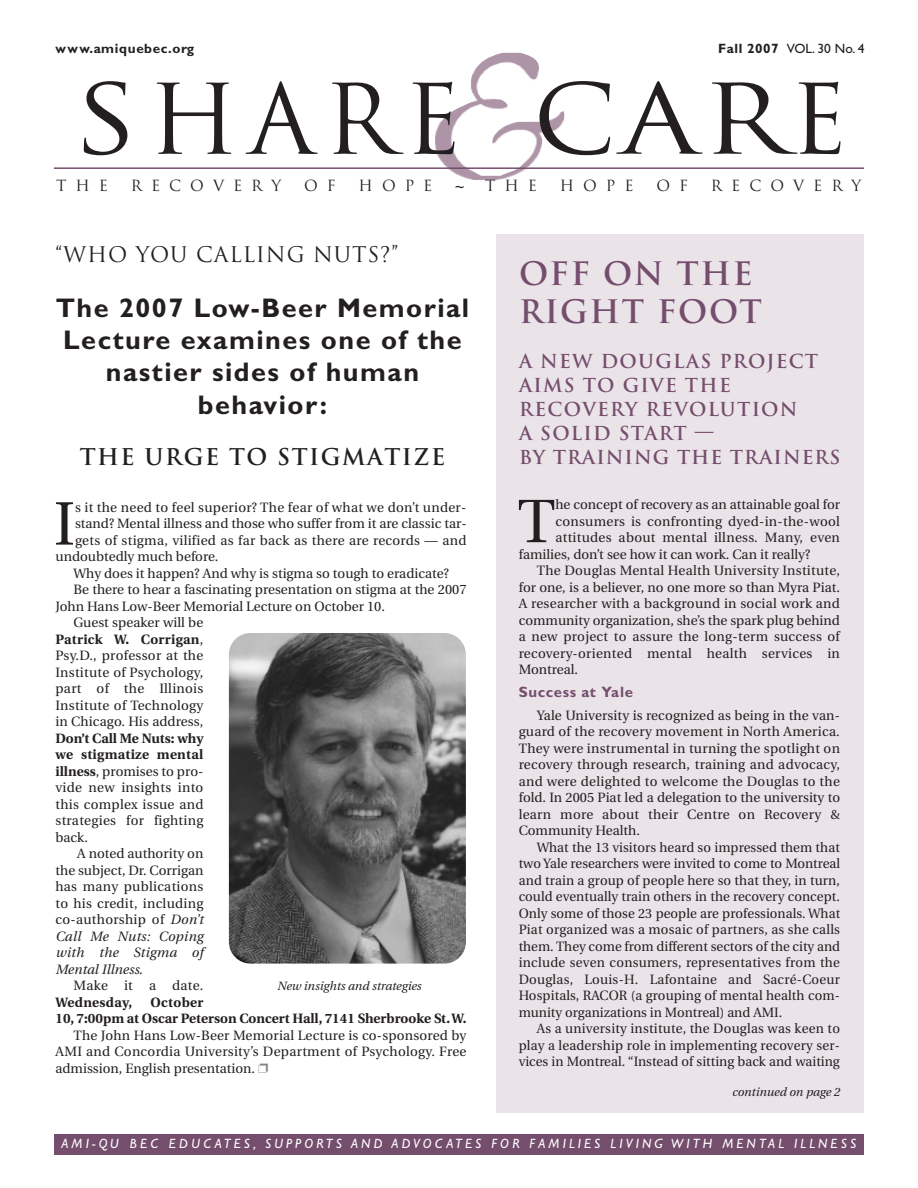
<style>
.page{position:relative;width:918px;height:1188px;background:#fff}
.page>*{position:absolute;margin:0;border:0;box-sizing:border-box;transform-origin:0 0}
.t1{font:94.5px "Trajan";letter-spacing:.095em;color:#231f20;scale:1.2 1}
.t2{font:94.5px "Trajan";letter-spacing:.095em;color:#231f20;scale:1.1 1}
.t3{font:61.2px "Utopia";color:#231f20}
.t4{font:700 31.5px/37.8px "Trajan";letter-spacing:.055em;color:#754d6d}
.t5{font:700 27px/32.4px "Gill Sans";letter-spacing:.055em;color:#231f20;text-align:center}
.t6{font:700 22.5px "Trajan";letter-spacing:.065em;color:#231f20}
.t7{font:21px "Trajan";letter-spacing:.04em;color:#231f20}
.t8{font:700 18.75px/24px "Trajan";letter-spacing:.065em;color:#754d6d}
.t9{font:15px "Trajan";letter-spacing:.6em;color:#231f20}
.t10{font:700 15px "Gill Sans";letter-spacing:.04em;color:#754d6d}
.t11{font:italic 15px "Gill Sans";color:#231f20}
.t12{font:13.5px/16.5px "Utopia";letter-spacing:.005em;color:#231f20;text-align:justify}
.t13{font:italic 13.5px "Gill Sans";letter-spacing:.235em;color:#fff}
.t14{font:700 13.5px/16.5px "Utopia";color:#231f20}
.t15{font:700 13.5px "Utopia";letter-spacing:.02em;color:#231f20}
.t16{font:13.5px "Gill Sans";color:#231f20}
.t17{font:700 13.5px "Gill Sans";letter-spacing:.055em;color:#231f20}
.t18{font:italic 12px "Utopia";color:#231f20}
.s1{font-weight:700}
.s2{font-weight:400}
.s3{font-style:italic}
.s4{color:#808285}
</style>
<div class="page">
<img style="left:435px;top:53px;width:130px;height:127px">
<div style="left:54px;top:1134px;width:810px;height:21px;background:#754d6d"></div>
<hr style="left:54px;top:167px;width:810px;height:2px;background:#754d6d">
<div style="left:497px;top:234px;width:367px;height:878px;background:#eae4e9"></div>
<img style="left:229px;top:633px;width:237px;height:331px">
<p class="t17" style="left:56px;top:43px;width:140px">www.amiquebec.org</p>
<p class="t16" style="left:718px;top:43px;width:148px"><span class="s1">Fall 2007</span> VOL. 30 No. 4</p>
<h1 class="t2" style="left:533px;top:66px;width:288px">CARE</h1>
<p class="t9" style="left:56px;top:177px;width:53px">THE</p>
<p class="t9" style="left:131px;top:177px;width:152px">RECOVERY</p>
<p class="t9" style="left:304px;top:177px;width:33px">O F</p>
<p class="t9" style="left:359px;top:177px;width:75px">HOPE</p>
<p class="t11" style="left:455px;top:180px;width:10px">~</p>
<p class="t9" style="left:485px;top:177px;width:53px">THE</p>
<p class="t9" style="left:560px;top:177px;width:75px">HOPE</p>
<p class="t9" style="left:657px;top:177px;width:33px">O F</p>
<p class="t9" style="left:711px;top:177px;width:152px">RECOVERY</p>
<h1 class="t1" style="left:73px;top:66px;width:326px">SHARE</h1>
<h3 class="t7" style="left:56px;top:242px;width:344px">“WHO YOU CALLING NUTS?”</h3>
<h3 class="t5" style="left:56px;top:294px;width:415px">The 2007 Low-Beer Memorial<br>Lecture examines one of the nastier sides of human behavior:</h3>
<h3 class="t6" style="left:80px;top:444px;width:367px">THE URGE TO STIGMATIZE</h3>
<h2 class="t3" style="left:54px;top:499px;width:23px">I</h2>
<p class="t12" style="left:75px;top:500px;width:393px">s it the need to feel superior? The fear of what we don’t under-</p>
<p class="t12" style="left:75px;top:516px;width:393px">stand? Mental illness and those who suffer from it are classic tar-</p>
<p class="t12" style="left:75px;top:533px;width:393px">gets of stigma, vilified as far back as there are records — and</p>
<p class="t12" style="left:55px;top:549px;width:164px">undoubtedly much before.</p>
<p class="t12" style="left:73px;top:566px;width:377px">Why does it happen? And why is stigma so tough to eradicate?</p>
<p class="t12" style="left:73px;top:582px;width:395px">Be there to hear a fascinating presentation on stigma at the 2007</p>
<p class="t12" style="left:55px;top:599px;width:331px">John Hans Low-Beer Memorial Lecture on October 10.</p>
<p class="t12" style="left:73px;top:615px;width:131px">Guest speaker will be</p>
<p class="t15" style="left:56px;top:634px;width:149px">Patrick W. Corrigan<span class="s2">,</span></p>
<p class="t12" style="left:55px;top:648px;width:149px">Psy.D., professor at the</p>
<p class="t12" style="left:55px;top:665px;width:149px">Institute of Psychology,</p>
<p class="t12" style="left:55px;top:681px;width:149px">part of the Illinois</p>
<p class="t12" style="left:55px;top:698px;width:149px">Institute of Technology</p>
<p class="t12" style="left:55px;top:714px;width:149px">in Chicago. His address,</p>
<p class="t12" style="left:56px;top:731px;width:149px"><span class="s1">Don’t Call Me Nuts: why we stigmatize mental illness</span>, promises to pro&shy;vide new insights into this complex issue and strategies for fighting back.</p>
<p class="t12" style="left:55px;top:846px;width:149px;text-indent:22px">A noted authority on the subject, Dr. Corrigan has many publications to his credit, including co-authorship of <span class="s3">Don’t Call Me Nuts: Coping with the Stigma of Mental Illness</span>.</p>
<p class="t12" style="left:74px;top:978px;width:131px">Make it a date.</p>
<p class="t15" style="left:56px;top:997px;width:78px">Wednesday,</p>
<p class="t18" style="left:277px;top:981px;width:146px">New insights and strategies</p>
<p class="t14" style="left:55px;top:995px;width:413px;text-indent:95px">October<br>10, 7:00pm at Oscar Peterson Concert Hall, 7141 Sherbrooke St.W.</p>
<p class="t12" style="left:55px;top:1028px;width:412px;text-indent:18px">The John Hans Low-Beer Memorial Lecture is co-sponsored by AMI and Concordia University’s Department of Psychology. Free admission, English presentation. <span class="s4">❐</span></p>
<h3 class="t4" style="left:519px;top:255px;width:244px">OFF ON THE<br>RIGHT FOOT</h3>
<h3 class="t8" style="left:519px;top:349px;width:323px">A NEW DOUGLAS PROJECT<br>AIMS TO GIVE THE<br>RECOVERY REVOLUTION<br>A SOLID START —<br>BY TRAINING THE TRAINERS</h3>
<h2 class="t3" style="left:518px;top:497px;width:39px">T</h2>
<p class="t12" style="left:555px;top:497px;width:286px">he concept of recovery as an attainable goal for</p>
<p class="t12" style="left:555px;top:514px;width:286px">consumers is confronting dyed-in-the-wool</p>
<p class="t12" style="left:555px;top:530px;width:286px">attitudes about mental illness. Many, even</p>
<p class="t12" style="left:519px;top:547px;width:293px">families, don’t see how it can work. Can it really?</p>
<p class="t12" style="left:537px;top:563px;width:305px">The Douglas Mental Health University Institute,</p>
<p class="t12" style="left:519px;top:580px;width:323px">for one, is a believer, no one more so than Myra Piat.</p>
<p class="t12" style="left:519px;top:596px;width:323px">A researcher with a background in social work and</p>
<p class="t12" style="left:519px;top:613px;width:323px">community organization, she’s the spark plug behind</p>
<p class="t12" style="left:519px;top:629px;width:323px">a new project to assure the long-term success of</p>
<p class="t12" style="left:519px;top:646px;width:323px">recovery-oriented mental health services in</p>
<p class="t12" style="left:519px;top:662px;width:61px">Montreal.</p>
<p class="t10" style="left:519px;top:686px;width:116px">Success at Yale</p>
<p class="t12" style="left:519px;top:708px;width:323px;text-indent:18px">Yale University is recognized as being in the van&shy;guard of the recovery movement in North America.<br>They were instrumental in turning the spotlight on recovery through research, training and advocacy, and were delighted to welcome the Douglas to the fold. In 2005 Piat led a delegation to the university to learn more about their Centre on Recovery &amp; Community Health.</p>
<p class="t12" style="left:519px;top:840px;width:323px;text-indent:18px">What the 13 visitors heard so impressed them that two Yale researchers were invited to come to Montreal and train a group of people here so that they, in turn, could eventually train others in the recovery concept.<br>Only some of those 23 people are professionals. What Piat organized was a mosaic of partners, as she calls them. They come from different sectors of the city and include seven consumers, representatives from the Douglas, Louis-H. Lafontaine and Sacré-Coeur Hospitals, RACOR (a grouping of mental health com&shy;munity organizations in Montreal) and AMI.</p>
<p class="t12" style="left:519px;top:1021px;width:323px;text-indent:18px">As a university institute, the Douglas was keen to play a leadership role in implementing recovery ser&shy;vices in Montreal. “Instead of sitting back and waiting</p>
<p class="t18" style="left:732px;top:1087px;width:109px">continued on page 2</p>
<p class="t13" style="left:61px;top:1138px;width:796px">AMI-QU BEC EDUCATES, SUPPORTS AND ADVOCATES FOR FAMILIES LIVING WITH MENTAL ILLNESS</p>
</div>
